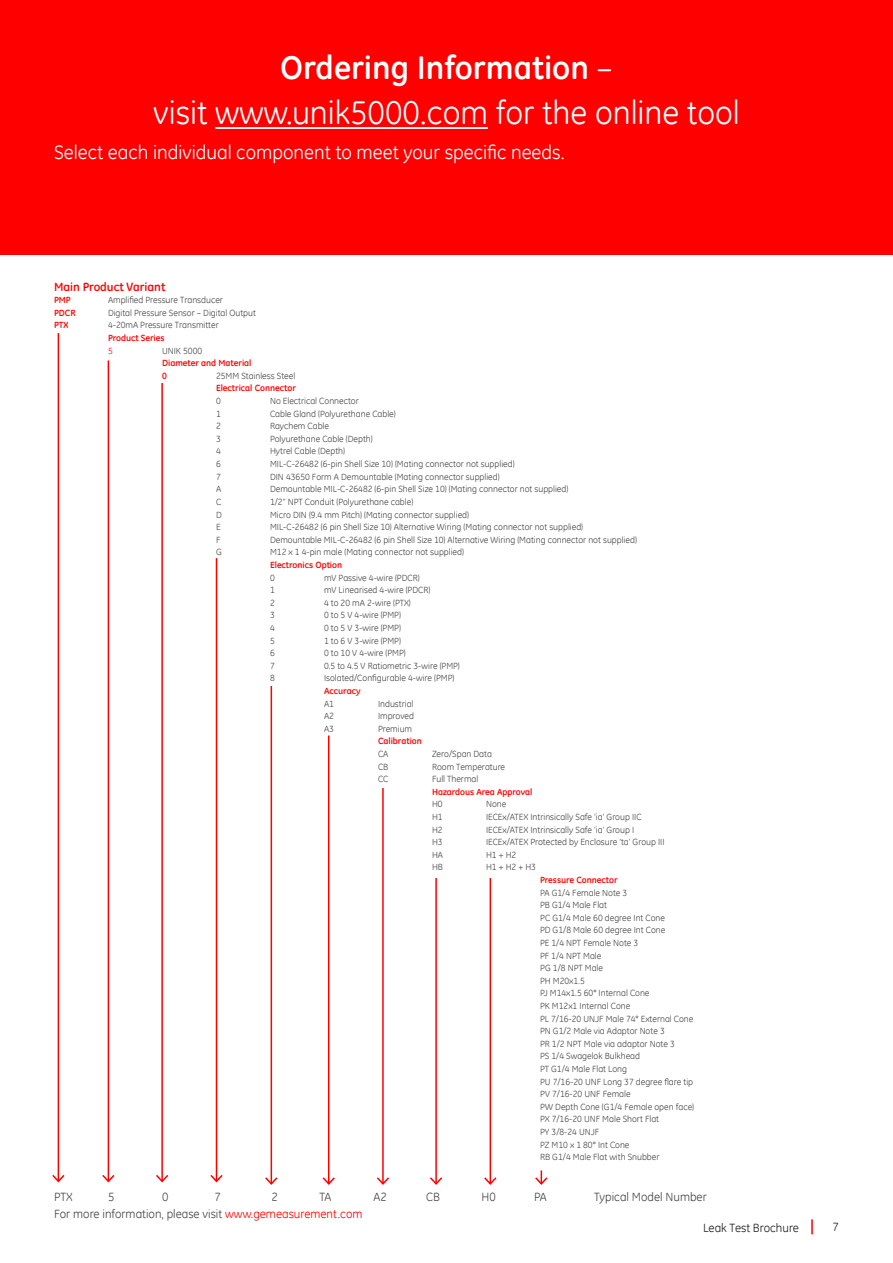
<style>
.page{position:relative;width:893px;height:1263px;background:#fff}
.page>*{position:absolute;margin:0;border:0;box-sizing:border-box;transform-origin:0 0}
.t1{font:33px/45px "GE Inspira";color:#fff;text-align:center}
.t2{font:19.5px "GE Inspira";color:#fff}
.t3{font:12px "GE Inspira";color:#474749}
.t4{font:700 12px "GE Inspira";color:#f00}
.t5{font:12px "GE Inspira";color:#221f1f}
.t6{font:9px/12.6px "GE Inspira";color:#474749}
.t7{font:700 9px/12.6px "GE Inspira";color:#f00}
.t8{font:9px "GE Inspira";color:#f00}
.s1{font-weight:700}
.s2{color:#f00}
</style>
<div class="page">
<svg style="left:811px;top:1219px;width:2px;height:15px"></svg>
<div style="left:0;top:0;width:893px;height:255px;background:#f00"></div>
<hr style="left:215px;top:127px;width:273px;height:2px;background:#fff">
<hr style="left:58px;top:333px;width:1px;height:848px;background:#f00">
<svg style="left:52px;top:1173px;width:13px;height:10px"></svg>
<hr style="left:108px;top:360px;width:1px;height:821px;background:#f00">
<svg style="left:102px;top:1173px;width:13px;height:10px"></svg>
<hr style="left:161px;top:383px;width:2px;height:798px;background:#f00">
<svg style="left:156px;top:1173px;width:13px;height:10px"></svg>
<hr style="left:216px;top:558px;width:1px;height:623px;background:#f00">
<svg style="left:210px;top:1173px;width:13px;height:10px"></svg>
<hr style="left:271px;top:686px;width:1px;height:498px;background:#f00">
<svg style="left:265px;top:1176px;width:13px;height:9px"></svg>
<hr style="left:328px;top:735px;width:1px;height:449px;background:#f00">
<svg style="left:322px;top:1176px;width:13px;height:9px"></svg>
<hr style="left:382px;top:788px;width:2px;height:396px;background:#f00">
<svg style="left:377px;top:1176px;width:12px;height:9px"></svg>
<hr style="left:435px;top:878px;width:2px;height:306px;background:#f00">
<svg style="left:430px;top:1176px;width:13px;height:9px"></svg>
<hr style="left:490px;top:878px;width:1px;height:306px;background:#f00">
<svg style="left:484px;top:1176px;width:13px;height:9px"></svg>
<svg style="left:535px;top:1170px;width:13px;height:15px"></svg>
<h1 class="t1" style="left:153px;top:44px;width:588px"><span class="s1">Ordering Information</span> –<br>visit www.unik5000.com for the online tool</h1>
<h2 class="t2" style="left:54px;top:140px;width:512px">Select each individual component to meet your specific needs.</h2>
<h3 class="t4" style="left:54px;top:282px;width:113px">Main Product Variant</h3>
<p class="t7" style="left:54px;top:295px;width:18px">PMP</p>
<p class="t6" style="left:108px;top:294px;width:117px">Amplified Pressure Transducer</p>
<p class="t7" style="left:54px;top:307px;width:23px">PDCR</p>
<p class="t6" style="left:108px;top:306px;width:149px">Digital Pressure Sensor – Digital Output</p>
<p class="t7" style="left:54px;top:320px;width:16px">PTX</p>
<p class="t6" style="left:108px;top:319px;width:112px">4-20mA Pressure Transmitter</p>
<p class="t7" style="left:108px;top:332px;width:58px">Product Series</p>
<p class="t8" style="left:108px;top:345px;width:6px">5</p>
<p class="t6" style="left:162px;top:344px;width:42px">UNIK 5000</p>
<p class="t7" style="left:162px;top:358px;width:91px">Diameter and Material<br>0</p>
<p class="t6" style="left:216px;top:369px;width:81px">25MM Stainless Steel</p>
<p class="t7" style="left:216px;top:383px;width:81px">Electrical Connector</p>
<p class="t6" style="left:216px;top:394px;width:6px">0</p>
<p class="t6" style="left:270px;top:394px;width:90px">No Electrical Connector</p>
<p class="t6" style="left:216px;top:407px;width:6px">1</p>
<p class="t6" style="left:270px;top:407px;width:127px">Cable Gland (Polyurethane Cable)</p>
<p class="t6" style="left:216px;top:420px;width:6px">2</p>
<p class="t6" style="left:270px;top:420px;width:61px">Raychem Cable</p>
<p class="t6" style="left:216px;top:432px;width:6px">3</p>
<p class="t6" style="left:270px;top:432px;width:104px">Polyurethane Cable (Depth)</p>
<p class="t6" style="left:216px;top:445px;width:6px">4</p>
<p class="t6" style="left:270px;top:445px;width:76px">Hytrel Cable (Depth)</p>
<p class="t6" style="left:216px;top:457px;width:6px">6</p>
<p class="t6" style="left:270px;top:457px;width:246px">MIL-C-26482 (6-pin Shell Size 10) (Mating connector not supplied)</p>
<p class="t6" style="left:216px;top:470px;width:6px">7</p>
<p class="t6" style="left:270px;top:470px;width:231px">DIN 43650 Form A Demountable (Mating connector supplied)</p>
<p class="t6" style="left:216px;top:483px;width:7px">A</p>
<p class="t6" style="left:270px;top:483px;width:300px">Demountable MIL-C-26482 (6-pin Shell Size 10) (Mating connector not supplied)</p>
<p class="t6" style="left:216px;top:495px;width:7px">C</p>
<p class="t6" style="left:270px;top:495px;width:145px">1/2” NPT Conduit (Polyurethane cable)</p>
<p class="t6" style="left:216px;top:508px;width:7px">D</p>
<p class="t6" style="left:270px;top:508px;width:201px">Micro DIN (9.4 mm Pitch) (Mating connector supplied)</p>
<p class="t6" style="left:216px;top:520px;width:6px">E</p>
<p class="t6" style="left:270px;top:520px;width:315px">MIL-C-26482 (6 pin Shell Size 10) Alternative Wiring (Mating connector not supplied)</p>
<p class="t6" style="left:216px;top:533px;width:6px">F</p>
<p class="t6" style="left:270px;top:533px;width:368px">Demountable MIL-C-26482 (6 pin Shell Size 10) Alternative Wiring (Mating connector not supplied)</p>
<p class="t6" style="left:216px;top:546px;width:7px">G</p>
<p class="t6" style="left:270px;top:546px;width:195px">M12 x 1 4-pin male (Mating connector not supplied)</p>
<p class="t7" style="left:270px;top:559px;width:74px">Electronics Option</p>
<p class="t6" style="left:270px;top:571px;width:6px">0</p>
<p class="t6" style="left:324px;top:571px;width:97px">mV Passive 4-wire (PDCR)</p>
<p class="t6" style="left:270px;top:583px;width:6px">1</p>
<p class="t6" style="left:324px;top:583px;width:108px">mV Linearised 4-wire (PDCR)</p>
<p class="t6" style="left:270px;top:596px;width:6px">2</p>
<p class="t6" style="left:324px;top:596px;width:88px">4 to 20 mA 2-wire (PTX)</p>
<p class="t6" style="left:270px;top:609px;width:6px">3</p>
<p class="t6" style="left:324px;top:609px;width:78px">0 to 5 V 4-wire (PMP)</p>
<p class="t6" style="left:270px;top:621px;width:6px">4</p>
<p class="t6" style="left:324px;top:621px;width:78px">0 to 5 V 3-wire (PMP)</p>
<p class="t6" style="left:270px;top:634px;width:6px">5</p>
<p class="t6" style="left:324px;top:634px;width:78px">1 to 6 V 3-wire (PMP)</p>
<p class="t6" style="left:270px;top:646px;width:6px">6</p>
<p class="t6" style="left:324px;top:646px;width:83px">0 to 10 V 4-wire (PMP)</p>
<p class="t6" style="left:270px;top:659px;width:6px">7</p>
<p class="t6" style="left:324px;top:659px;width:137px">0.5 to 4.5 V Ratiometric 3-wire (PMP)</p>
<p class="t6" style="left:270px;top:672px;width:6px">8</p>
<p class="t6" style="left:324px;top:672px;width:132px">Isolated/Configurable 4-wire (PMP)</p>
<p class="t7" style="left:324px;top:685px;width:38px">Accuracy</p>
<p class="t6" style="left:324px;top:697px;width:11px">A1</p>
<p class="t6" style="left:378px;top:697px;width:37px">Industrial</p>
<p class="t6" style="left:324px;top:709px;width:11px">A2</p>
<p class="t6" style="left:378px;top:709px;width:38px">Improved</p>
<p class="t6" style="left:324px;top:722px;width:11px">A3</p>
<p class="t6" style="left:378px;top:722px;width:36px">Premium</p>
<p class="t7" style="left:378px;top:735px;width:45px">Calibration</p>
<p class="t6" style="left:378px;top:747px;width:12px">CA</p>
<p class="t6" style="left:432px;top:747px;width:61px">Zero/Span Data</p>
<p class="t6" style="left:378px;top:760px;width:12px">CB</p>
<p class="t6" style="left:432px;top:760px;width:75px">Room Temperature</p>
<p class="t6" style="left:378px;top:772px;width:12px">CC</p>
<p class="t6" style="left:432px;top:772px;width:48px">Full Thermal</p>
<p class="t7" style="left:432px;top:786px;width:102px">Hazardous Area Approval</p>
<p class="t6" style="left:432px;top:798px;width:12px">H0</p>
<p class="t6" style="left:486px;top:798px;width:22px">None</p>
<p class="t6" style="left:432px;top:810px;width:12px">H1</p>
<p class="t6" style="left:486px;top:810px;width:157px">IECEx/ATEX Intrinsically Safe ‘ia’ Group IIC</p>
<p class="t6" style="left:432px;top:823px;width:12px">H2</p>
<p class="t6" style="left:486px;top:823px;width:150px">IECEx/ATEX Intrinsically Safe ‘ia’ Group I</p>
<p class="t6" style="left:432px;top:835px;width:12px">H3</p>
<p class="t6" style="left:486px;top:835px;width:180px">IECEx/ATEX Protected by Enclosure ‘ta’ Group III</p>
<p class="t6" style="left:432px;top:848px;width:13px">HA</p>
<p class="t6" style="left:486px;top:848px;width:32px">H1 + H2</p>
<p class="t6" style="left:432px;top:861px;width:13px">HB</p>
<p class="t6" style="left:486px;top:861px;width:51px">H1 + H2 + H3</p>
<p class="t7" style="left:540px;top:874px;width:79px">Pressure Connector</p>
<p class="t6" style="left:540px;top:886px;width:156px">PA G1/4 Female Note 3<br>PB G1/4 Male Flat<br>PC G1/4 Male 60 degree Int Cone<br>PD G1/8 Male 60 degree Int Cone<br>PE 1/4 NPT Female Note 3<br>PF 1/4 NPT Male<br>PG 1/8 NPT Male<br>PH M20x1.5<br>PJ M14x1.5 60° Internal Cone<br>PK M12x1 Internal Cone<br>PL 7/16-20 UNJF Male 74° External Cone<br>PN G1/2 Male via Adaptor Note 3<br>PR 1/2 NPT Male via adaptor Note 3<br>PS 1/4 Swagelok Bulkhead<br>PT G1/4 Male Flat Long<br>PU 7/16-20 UNF Long 37 degree flare tip<br>PV 7/16-20 UNF Female<br>PW Depth Cone (G1/4 Female open face)<br>PX 7/16-20 UNF Male Short Flat<br>PY 3/8-24 UNJF<br>PZ M10 x 1 80° Int Cone<br>RB G1/4 Male Flat with Snubber</p>
<h3 class="t3" style="left:54px;top:1189px;width:20px">PTX</h3>
<h3 class="t3" style="left:108px;top:1189px;width:8px">5</h3>
<h3 class="t3" style="left:162px;top:1189px;width:8px">0</h3>
<h3 class="t3" style="left:215px;top:1189px;width:8px">7</h3>
<h3 class="t3" style="left:272px;top:1189px;width:8px">2</h3>
<h3 class="t3" style="left:320px;top:1189px;width:13px">TA</h3>
<h3 class="t3" style="left:374px;top:1189px;width:15px">A2</h3>
<h3 class="t3" style="left:426px;top:1189px;width:15px">CB</h3>
<h3 class="t3" style="left:482px;top:1189px;width:16px">H0</h3>
<h3 class="t3" style="left:534px;top:1189px;width:14px">PA</h3>
<h3 class="t3" style="left:594px;top:1189px;width:114px">Typical Model Number</h3>
<h3 class="t3" style="left:54px;top:1206px;width:310px">For more information, please visit <span class="s2">www.gemeasurement.com</span></h3>
<h3 class="t5" style="left:703px;top:1221px;width:98px">Leak Test Brochure</h3>
<h3 class="t5" style="left:833px;top:1219px;width:8px">7</h3>
</div>
